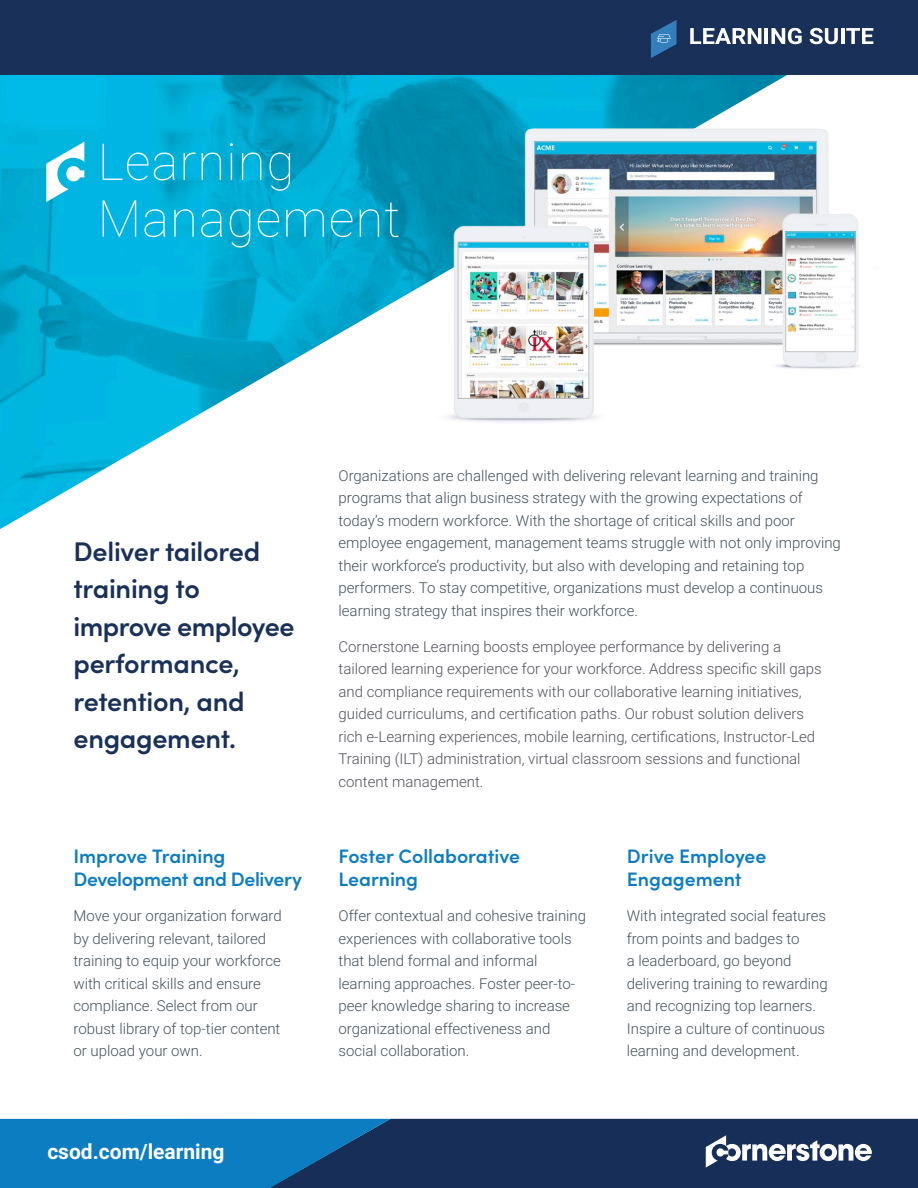
<style>
.page{position:relative;width:918px;height:1188px;background:#fff}
.page>*{position:absolute;margin:0;border:0;box-sizing:border-box;transform-origin:0 0}
.CALLOUT_FRONT_LEFT{font:600 27px/37.5px "Sofia Pro";letter-spacing:-.01em;color:#193059}
.FRONT_FOOTER_URL{font:700 21px "Roboto";color:#fff}
.ICONS_SUBHEAD{font:600 19.5px/23.4px "Sofia Pro";letter-spacing:-.005em;color:#0d7dc2}
.BODY{font:300 15px/22.5px "Roboto";color:#445059}
.BODY-2{font:300 15px/22.5px "Roboto";color:#505259}
</style>
<div class="page">
<img style="left:0;top:74px;width:917px;height:455px">
<img style="left:476px;top:118px;width:403px;height:242px">
<div style="left:390px;top:1119px;width:528px;height:69px;background:#172f58"></div>
<svg style="left:0;top:1119px;width:390px;height:69px;background:#0e71b2"></svg>
<img style="left:537px;top:144px;width:278px;height:187px">
<svg style="left:46px;top:142px;width:38px;height:60px"></svg>
<svg style="left:103px;top:144px;width:45px;height:36px;background:#1abce6"></svg>
<svg style="left:154px;top:153px;width:21px;height:27px"></svg>
<svg style="left:184px;top:153px;width:12px;height:27px"></svg>
<svg style="left:202px;top:153px;width:19px;height:27px"></svg>
<svg style="left:230px;top:143px;width:3px;height:37px"></svg>
<svg style="left:242px;top:153px;width:19px;height:27px"></svg>
<svg style="left:270px;top:153px;width:20px;height:38px"></svg>
<svg style="left:103px;top:201px;width:33px;height:36px"></svg>
<svg style="left:144px;top:209px;width:21px;height:28px"></svg>
<svg style="left:174px;top:209px;width:20px;height:28px"></svg>
<svg style="left:201px;top:209px;width:21px;height:28px"></svg>
<svg style="left:230px;top:209px;width:20px;height:38px"></svg>
<svg style="left:258px;top:209px;width:21px;height:28px"></svg>
<svg style="left:286px;top:209px;width:38px;height:28px"></svg>
<svg style="left:331px;top:209px;width:21px;height:28px"></svg>
<svg style="left:360px;top:209px;width:19px;height:28px"></svg>
<svg style="left:385px;top:203px;width:13px;height:34px"></svg>
<div style="left:0;top:0;width:918px;height:74px;background:#193059"></div>
<svg style="left:651px;top:20px;width:26px;height:38px"></svg>
<svg style="left:690px;top:28px;width:71px;height:16px"></svg>
<hr style="left:765px;top:28px;width:3px;height:16px;background:#fff">
<svg style="left:771px;top:28px;width:31px;height:16px"></svg>
<svg style="left:810px;top:28px;width:28px;height:16px"></svg>
<hr style="left:841px;top:28px;width:3px;height:16px;background:#fff">
<svg style="left:846px;top:28px;width:27px;height:16px"></svg>
<svg style="left:706px;top:1135px;width:166px;height:33px"></svg>
<img style="left:406px;top:192px;width:225px;height:276px">
<img style="left:759px;top:202px;width:120px;height:195px">
<img style="left:788px;top:234px;width:65px;height:116px">
<div style="left:786px;top:232px;width:69px;height:120px;border:1px solid #bebfc2"></div>
<img style="left:460px;top:244px;width:127px;height:153px">
<div style="left:458px;top:242px;width:131px;height:157px;border:1px solid #bebfc2"></div>
<p class="CALLOUT_FRONT_LEFT" style="left:74px;top:531px;width:223px">Deliver tailored training to improve employee performance, retention, and engagement.</p>
<p class="BODY" style="left:339px;top:464px;width:504px">Organizations are challenged with delivering relevant learning and training programs that align business strategy with the growing expectations of today’s modern workforce. With the shortage of critical skills and poor employee engagement, management teams struggle with not only improving their workforce’s productivity, but also with developing and retaining top performers. To stay competitive, organizations must develop a continuous learning strategy that inspires their workforce.</p>
<p class="BODY-2" style="left:339px;top:635px;width:485px">Cornerstone Learning boosts employee performance by delivering a tailored learning experience for your workforce. Address specific skill gaps and compliance requirements with our collaborative learning initiatives, guided curriculums, and certification paths. Our robust solution delivers rich e-Learning experiences, mobile learning, certifications, Instructor-Led Training (ILT) administration, virtual classroom sessions and functional content management.</p>
<p class="ICONS_SUBHEAD" style="left:74px;top:843px;width:230px">Improve Training<br>Development and Delivery</p>
<p class="ICONS_SUBHEAD" style="left:339px;top:843px;width:183px">Foster Collaborative<br>Learning</p>
<p class="ICONS_SUBHEAD" style="left:627px;top:843px;width:141px">Drive Employee<br>Engagement</p>
<p class="BODY" style="left:74px;top:904px;width:210px">Move your organization forward by delivering relevant, tailored training to equip your workforce with critical skills and ensure compliance. Select from our robust library of top-tier content or upload your own.</p>
<p class="BODY" style="left:339px;top:904px;width:249px">Offer contextual and cohesive training experiences with collaborative tools that blend formal and informal learning approaches. Foster peer-to&shy;peer knowledge sharing to increase organizational effectiveness and social collaboration.</p>
<p class="BODY" style="left:627px;top:904px;width:202px">With integrated social features from points and badges to<br>a leaderboard, go beyond delivering training to rewarding and recognizing top learners.<br>Inspire a culture of continuous learning and development.</p>
<p class="FRONT_FOOTER_URL" style="left:47px;top:1137px;width:179px">csod.com/learning</p>
</div>
